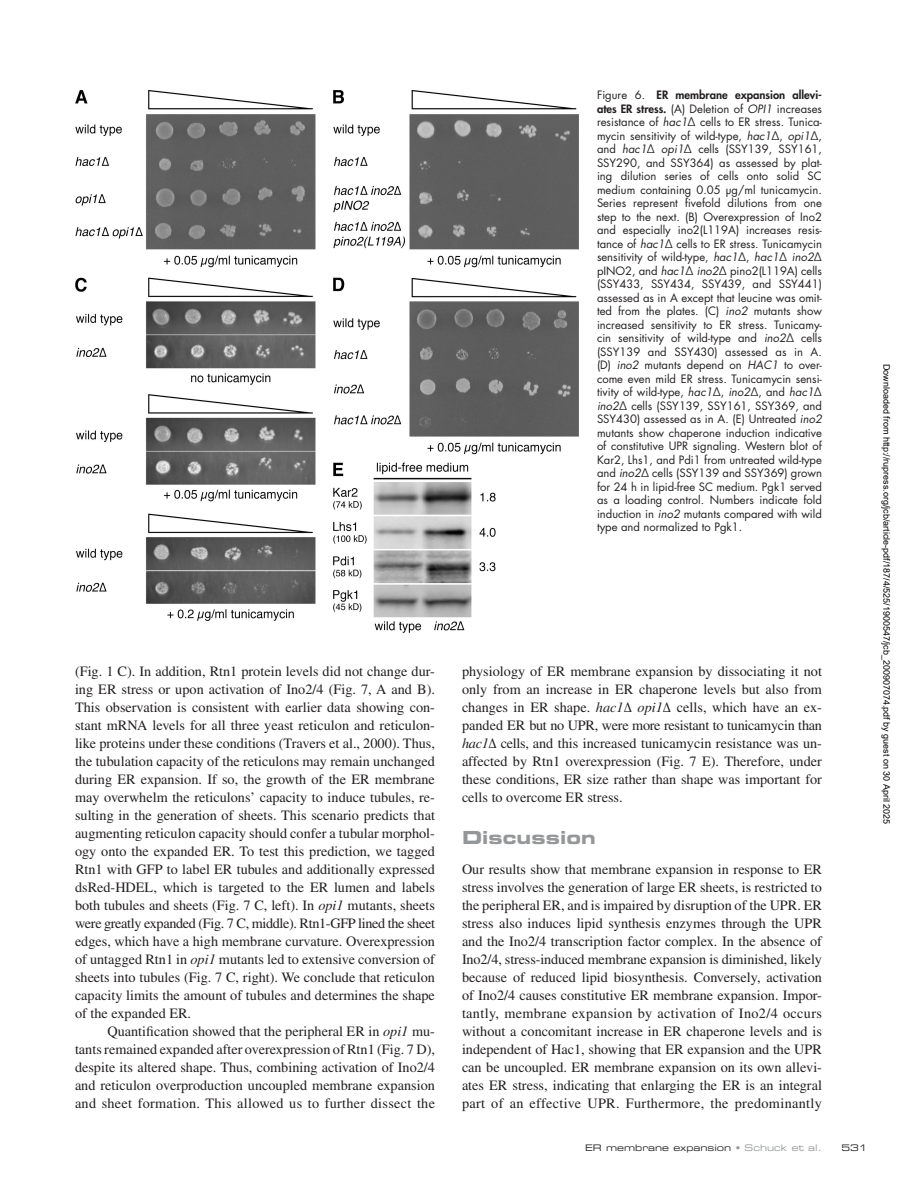
<style>
.page{position:relative;width:918px;height:1188px;background:#fff}
.page>*{position:absolute;margin:0;border:0;box-sizing:border-box;transform-origin:0 0}
.t1{font:18px "Eurostile LT Std Bold Ex 2";letter-spacing:.005em;color:#949698}
.t2{font:14.25px/18px "Times LT Std";color:#231f20;text-align:justify}
.t3{font:11.25px/13.5px "Futura Std";color:#231f20;text-align:justify}
.t4{font:9px "Arial";color:#000}
.t5{font:9px "Eurostile LT Std Ex 2";color:#231f20}
.s1{font-style:italic}
.s2{font-weight:800}
.s3{color:#949698}
</style>
<div class="page">
<img style="left:75px;top:90px;width:504px;height:543px">
<p class="t2" style="left:75px;top:662px;width:362px">(Fig. 1 C). In addition, Rtn1 protein levels did not change dur&shy;ing ER stress or upon activation of Ino2/4 (Fig. 7, A and B).<br>This observation is consistent with earlier data showing con&shy;stant mRNA levels for all three yeast reticulon and reticulon&shy;like proteins under these conditions (Travers et al., 2000). Thus, the tubulation capacity of the reticulons may remain unchanged during ER expansion. If so, the growth of the ER membrane may overwhelm the reticulons’ capacity to induce tubules, re&shy;sulting in the generation of sheets. This scenario predicts that augmenting reticulon capacity should confer a tubular morphol&shy;ogy onto the expanded ER. To test this prediction, we tagged Rtn1 with GFP to label ER tubules and additionally expressed dsRed-HDEL, which is targeted to the ER lumen and labels both tubules and sheets (Fig. 7 C, left). In <span class="s1">opi1</span> mutants, sheets were greatly expanded (Fig. 7 C, middle). Rtn1-GFP lined the sheet edges, which have a high membrane curvature. Over-expression of untagged Rtn1 in <span class="s1">opi1</span> mutants led to extensive conversion of sheets into tubules (Fig. 7 C, right). We conclude that reticulon capacity limits the amount of tubules and determines the shape of the expanded ER.</p>
<p class="t2" style="left:75px;top:1022px;width:362px;text-indent:32px">Quantification showed that the peripheral ER in <span class="s1">opi1</span> mu&shy;tants remained expanded after overexpression of Rtn1 (Fig. 7 D), despite its altered shape. Thus, combining activation of Ino2/4 and reticulon overproduction uncoupled membrane expansion and sheet formation. This allowed us to further dissect the</p>
<p class="t3" style="left:597px;top:89px;width:227px">Figure 6. <span class="s2">ER membrane expansion allevi&shy;ates ER stress.</span> (A) Deletion of <span class="s1">OPI1</span> increases resistance of <span class="s1">hac1</span>∆ cells to ER stress. Tunica&shy;mycin sensitivity of wild-type, <span class="s1">hac1</span>∆, <span class="s1">opi1</span>∆, and <span class="s1">hac1</span>∆ <span class="s1">opi1</span>∆ cells (SSY139, SSY161, SSY290, and SSY364) as assessed by plat&shy;ing dilution series of cells onto solid SC medium containing 0.05 µg/ml tunicamycin.<br>Series represent fivefold dilutions from one step to the next. (B) Overexpression of Ino2 and especially ino2(L119A) increases resis&shy;tance of <span class="s1">hac1</span>∆ cells to ER stress. Tunicamycin sensitivity of wild-type, <span class="s1">hac1</span>∆, <span class="s1">hac1</span>∆ <span class="s1">ino2</span>∆ pINO2, and <span class="s1">hac1</span>∆ <span class="s1">ino2</span>∆ pino2(L119A) cells (SSY433, SSY434, SSY439, and SSY441) assessed as in A except that leucine was omit&shy;ted from the plates. (C) <span class="s1">ino2</span> mutants show increased sensitivity to ER stress. Tunicamy&shy;cin sensitivity of wild-type and <span class="s1">ino2</span>∆ cells (SSY139 and SSY430) assessed as in A. (D) <span class="s1">ino2</span> mutants depend on <span class="s1">HAC1</span> to over&shy;come even mild ER stress. Tunicamycin sensi&shy;tivity of wild-type, <span class="s1">hac1</span>∆, <span class="s1">ino2</span>∆, and <span class="s1">hac1</span>∆ <span class="s1">ino2</span>∆ cells (SSY139, SSY161, SSY369, and SSY430) assessed as in A. (E) Untreated <span class="s1">ino2 </span>mutants show chaperone induction indicative of constitutive UPR signaling. Western blot of Kar2, Lhs1, and Pdi1 from untreated wild-type and <span class="s1">ino2</span>∆ cells (SSY139 and SSY369) grown for 24 h in lipid-free SC medium. Pgk1 served as a loading control. Numbers indicate fold induction in <span class="s1">ino2</span> mutants compared with wild type and normalized to Pgk1.</p>
<p class="t2" style="left:462px;top:662px;width:362px">physiology of ER membrane expansion by dissociating it not only from an increase in ER chaperone levels but also from changes in ER shape. <span class="s1">hac1</span>∆ <span class="s1">opi1</span>∆ cells, which have an ex&shy;panded ER but no UPR, were more resistant to tunicamycin than <span class="s1">hac1</span>∆ cells, and this increased tunicamycin resistance was un&shy;affected by Rtn1 overexpression (Fig. 7 E). Therefore, under these conditions, ER size rather than shape was important for cells to overcome ER stress.</p>
<p class="t1" style="left:462px;top:825px;width:135px">Discussion</p>
<p class="t2" style="left:462px;top:860px;width:362px">Our results show that membrane expansion in response to ER stress involves the generation of large ER sheets, is restricted to the peripheral ER, and is impaired by disruption of the UPR. ER stress also induces lipid synthesis enzymes through the UPR and the Ino2/4 transcription factor complex. In the absence of Ino2/4, stress-induced membrane expansion is diminished, likely because of reduced lipid biosynthesis. Conversely, activation of Ino2/4 causes constitutive ER membrane expansion. Impor&shy;tantly, membrane expansion by activation of Ino2/4 occurs without a concomitant increase in ER chaperone levels and is independent of Hac1, showing that ER expansion and the UPR can be uncoupled. ER membrane expansion on its own allevi&shy;ates ER stress, indicating that enlarging the ER is an integral part of an effective UPR. Furthermore, the predominantly</p>
<p class="t5" style="left:585px;top:1142px;width:238px">ER membrane expansion <span class="s3">• Schuck et al.</span></p>
<p class="t5" style="left:842px;top:1142px;width:28px">531</p>
<p class="t4" style="left:890px;top:364px;width:462px;rotate:90deg">Downloaded from http://rupress.org/jcb/article-pdf/187/4/525/1900547/jcb_200907074.pdf by guest on 30 April 2025</p>
</div>
